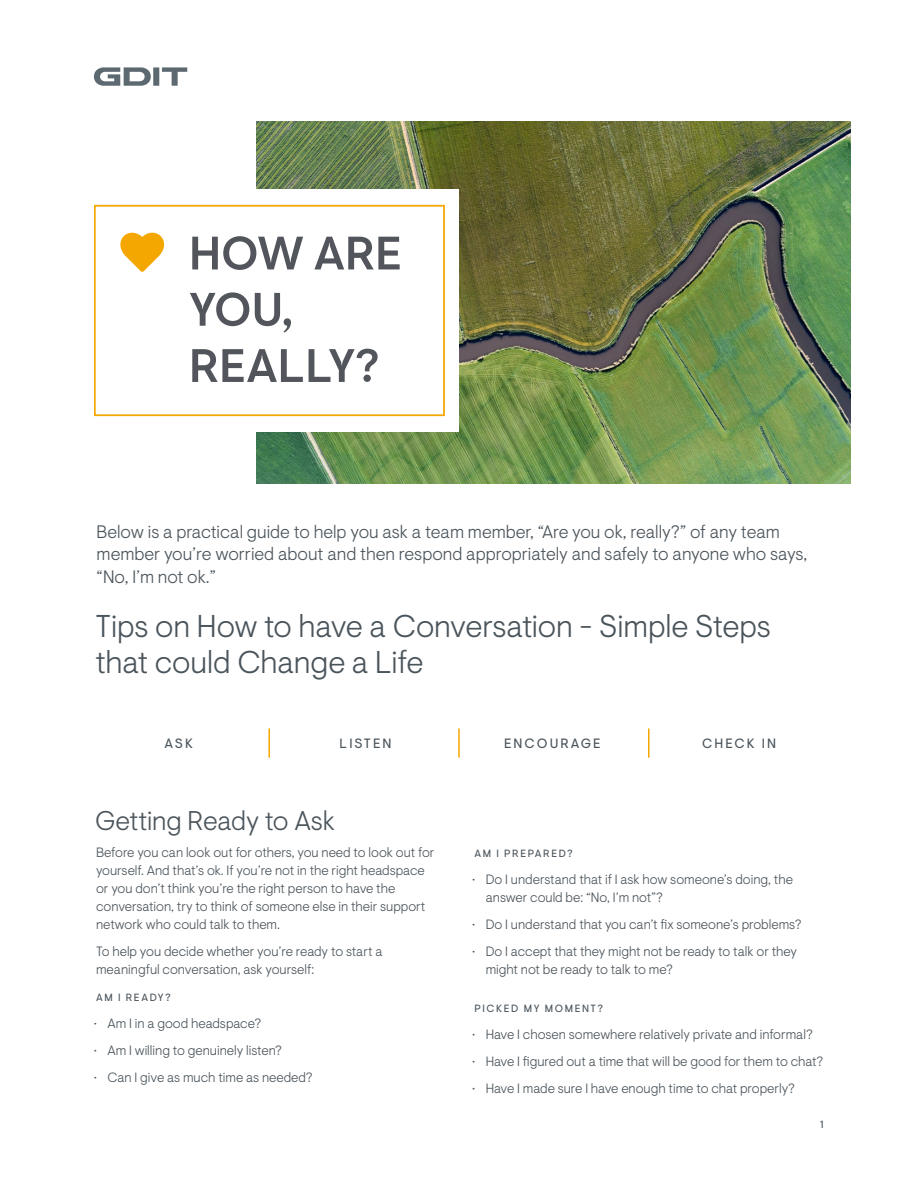
<style>
.page{position:relative;width:918px;height:1188px;background:#fff}
.page>*{position:absolute;margin:0;border:0;box-sizing:border-box;transform-origin:0 0}
.t1{font:300 31.5px/36px "Visuelt Pro";letter-spacing:-.005em;color:#4a545b}
.t2{font:300 27px "Visuelt Pro";letter-spacing:-.005em;color:#4a545b}
.t3{font:300 18px/22.5px "Visuelt Pro";color:#4a545b}
.t4{font:300 13.5px/18px "Visuelt Pro";color:#4a545b}
.t5{font:13.5px "Visuelt Pro";letter-spacing:.15em;color:#4a545b}
.t6{font:10.5px "Visuelt Pro";letter-spacing:.15em;color:#4a545b}
</style>
<div class="page">
<svg style="left:94px;top:67px;width:93px;height:19px"></svg>
<img style="left:256px;top:122px;width:594px;height:362px">
<div style="left:68px;top:189px;width:391px;height:243px;background:#fff"></div>
<svg style="left:192px;top:236px;width:111px;height:34px"></svg>
<svg style="left:314px;top:237px;width:86px;height:32px"></svg>
<svg style="left:190px;top:292px;width:59px;height:34px"></svg>
<svg style="left:255px;top:293px;width:36px;height:40px"></svg>
<svg style="left:192px;top:349px;width:111px;height:33px"></svg>
<svg style="left:309px;top:349px;width:69px;height:33px"></svg>
<svg style="left:120px;top:232px;width:45px;height:40px"></svg>
<div style="left:94px;top:205px;width:350px;height:211px;border:2px solid #f4a700"></div>
<hr style="left:458px;top:729px;width:2px;height:29px;background:#f4a700">
<hr style="left:648px;top:729px;width:2px;height:29px;background:#f4a700">
<hr style="left:268px;top:729px;width:2px;height:29px;background:#f4a700">
<h3 class="t3" style="left:97px;top:520px;width:712px">Below is a practical guide to help you ask a team member, “Are you ok, really?” of any team member you’re worried about and then respond appropriately and safely to anyone who says, “No, I’m not ok.”</h3>
<h1 class="t1" style="left:96px;top:608px;width:677px">Tips on How to have a Conversation - Simple Steps that could Change a Life</h1>
<p class="t5" style="left:165px;top:736px;width:30px">ASK</p>
<p class="t5" style="left:340px;top:736px;width:53px">LISTEN</p>
<p class="t5" style="left:504px;top:736px;width:98px">ENCOURAGE</p>
<p class="t5" style="left:702px;top:736px;width:75px">CHECK IN</p>
<h2 class="t2" style="left:95px;top:805px;width:242px">Getting Ready to Ask</h2>
<p class="t4" style="left:96px;top:843px;width:340px">Before you can look out for others, you need to look out for yourself. And that’s ok. If you’re not in the right headspace or you don’t think you’re the right person to have the conversation, try to think of someone else in their support network who could talk to them.</p>
<p class="t4" style="left:96px;top:942px;width:288px">To help you decide whether you’re ready to start a meaningful conversation, ask yourself:</p>
<p class="t6" style="left:96px;top:991px;width:76px">AM I READY?</p>
<p class="t4" style="left:94px;top:1014px;width:169px">• Am I in a good headspace?</p>
<p class="t4" style="left:94px;top:1041px;width:190px">• Am I willing to genuinely listen?</p>
<p class="t4" style="left:94px;top:1068px;width:220px">• Can I give as much time as needed?</p>
<p class="t6" style="left:474px;top:847px;width:100px">AM I PREPARED?</p>
<p class="t4" style="left:486px;top:870px;width:309px;text-indent:-14px">• Do I understand that if I ask how someone’s doing, the answer could be: “No, I’m not”?</p>
<p class="t4" style="left:472px;top:915px;width:331px">• Do I understand that you can’t fix someone’s problems?</p>
<p class="t4" style="left:486px;top:942px;width:313px;text-indent:-14px">• Do I accept that they might not be ready to talk or they might not be ready to talk to me?</p>
<p class="t6" style="left:474px;top:1002px;width:130px">PICKED MY MOMENT?</p>
<p class="t4" style="left:472px;top:1025px;width:342px">• Have I chosen somewhere relatively private and informal?</p>
<p class="t4" style="left:472px;top:1052px;width:353px">• Have I figured out a time that will be good for them to chat?</p>
<p class="t4" style="left:472px;top:1079px;width:324px">• Have I made sure I have enough time to chat properly?</p>
<p class="t6" style="left:820px;top:1119px;width:5px">1</p>
</div>
